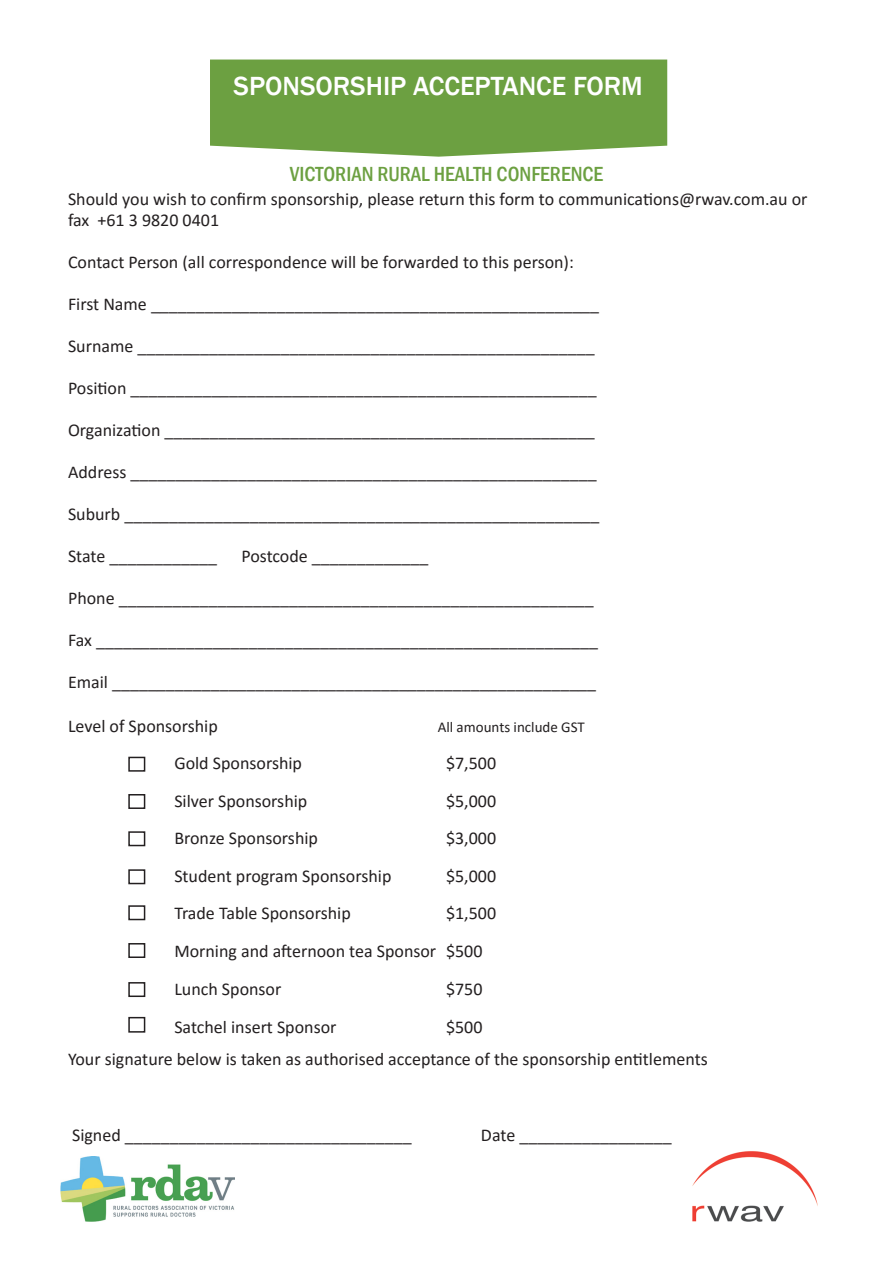
<style>
.page{position:relative;width:893px;height:1263px;background:#fff}
.page>*{position:absolute;margin:0;border:0;box-sizing:border-box;transform-origin:0 0}
.t1{font:500 27px "Franklin Gothic";color:#fff}
.t2{font:500 condensed 21px "Franklin Gothic";color:#6ca041}
.t3{font:18px/21.6px "Calibri";color:#231f20}
.t4{font:15px "Calibri";color:#231f20}
</style>
<div class="page">
<div style="left:210px;top:60px;width:457px;height:97px;background:#6ca041"></div>
<img style="left:692px;top:1151px;width:126px;height:71px">
<div style="left:128px;top:757px;width:17px;height:15px;border:2px solid #231f20"></div>
<div style="left:128px;top:794px;width:17px;height:15px;border:2px solid #231f20"></div>
<div style="left:128px;top:831px;width:17px;height:15px;border:2px solid #231f20"></div>
<div style="left:128px;top:869px;width:17px;height:15px;border:2px solid #231f20"></div>
<div style="left:128px;top:905px;width:17px;height:15px;border:2px solid #231f20"></div>
<div style="left:128px;top:943px;width:17px;height:15px;border:2px solid #231f20"></div>
<div style="left:128px;top:982px;width:17px;height:15px;border:2px solid #231f20"></div>
<div style="left:128px;top:1017px;width:17px;height:15px;border:2px solid #231f20"></div>
<img style="left:60px;top:1157px;width:174px;height:64px">
<p class="t1" style="left:234px;top:70px;width:411px">SPONSORSHIP ACCEPTANCE FORM</p>
<p class="t2" style="left:290px;top:161px;width:315px">VICTORIAN RURAL HEALTH CONFERENCE</p>
<p class="t3" style="left:68px;top:187px;width:741px">Should you wish to confirm sponsorship, please return this form to communications@rwav.com.au or fax +61 3 9820 0401</p>
<p class="t3" style="left:68px;top:251px;width:507px">Contact Person (all correspondence will be forwarded to this person):</p>
<p class="t3" style="left:68px;top:293px;width:533px">First Name __________________________________________________</p>
<p class="t3" style="left:68px;top:335px;width:528px">Surname ___________________________________________________</p>
<p class="t3" style="left:68px;top:377px;width:530px">Position ____________________________________________________</p>
<p class="t3" style="left:68px;top:419px;width:528px">Organization ________________________________________________</p>
<p class="t3" style="left:68px;top:461px;width:530px">Address ____________________________________________________</p>
<p class="t3" style="left:68px;top:503px;width:533px">Suburb _____________________________________________________</p>
<p class="t3" style="left:68px;top:545px;width:150px">State ____________</p>
<p class="t3" style="left:241px;top:545px;width:189px">Postcode _____________</p>
<p class="t3" style="left:68px;top:587px;width:527px">Phone _____________________________________________________</p>
<p class="t3" style="left:68px;top:629px;width:532px">Fax ________________________________________________________</p>
<p class="t3" style="left:68px;top:671px;width:530px">Email ______________________________________________________</p>
<p class="t3" style="left:68px;top:714px;width:151px">Level of Sponsorship</p>
<p class="t4" style="left:438px;top:716px;width:149px">All amounts include GST</p>
<p class="t3" style="left:174px;top:752px;width:129px">Gold Sponsorship</p>
<p class="t3" style="left:446px;top:752px;width:52px">$7,500</p>
<p class="t3" style="left:174px;top:789px;width:135px">Silver Sponsorship</p>
<p class="t3" style="left:446px;top:789px;width:52px">$5,000</p>
<p class="t3" style="left:174px;top:827px;width:145px">Bronze Sponsorship</p>
<p class="t3" style="left:446px;top:827px;width:52px">$3,000</p>
<p class="t3" style="left:174px;top:864px;width:219px">Student program Sponsorship</p>
<p class="t3" style="left:446px;top:864px;width:52px">$5,000</p>
<p class="t3" style="left:174px;top:902px;width:178px">Trade Table Sponsorship</p>
<p class="t3" style="left:446px;top:902px;width:52px">$1,500</p>
<p class="t3" style="left:174px;top:940px;width:310px">Morning and afternoon tea Sponsor $500</p>
<p class="t3" style="left:174px;top:978px;width:109px">Lunch Sponsor</p>
<p class="t3" style="left:446px;top:978px;width:38px">$750</p>
<p class="t3" style="left:174px;top:1015px;width:164px">Satchel insert Sponsor</p>
<p class="t3" style="left:446px;top:1015px;width:38px">$500</p>
<p class="t3" style="left:68px;top:1048px;width:641px">Your signature below is taken as authorised acceptance of the sponsorship entitlements</p>
<p class="t3" style="left:72px;top:1123px;width:341px">Signed ________________________________</p>
<p class="t3" style="left:481px;top:1123px;width:192px">Date _________________</p>
</div>
